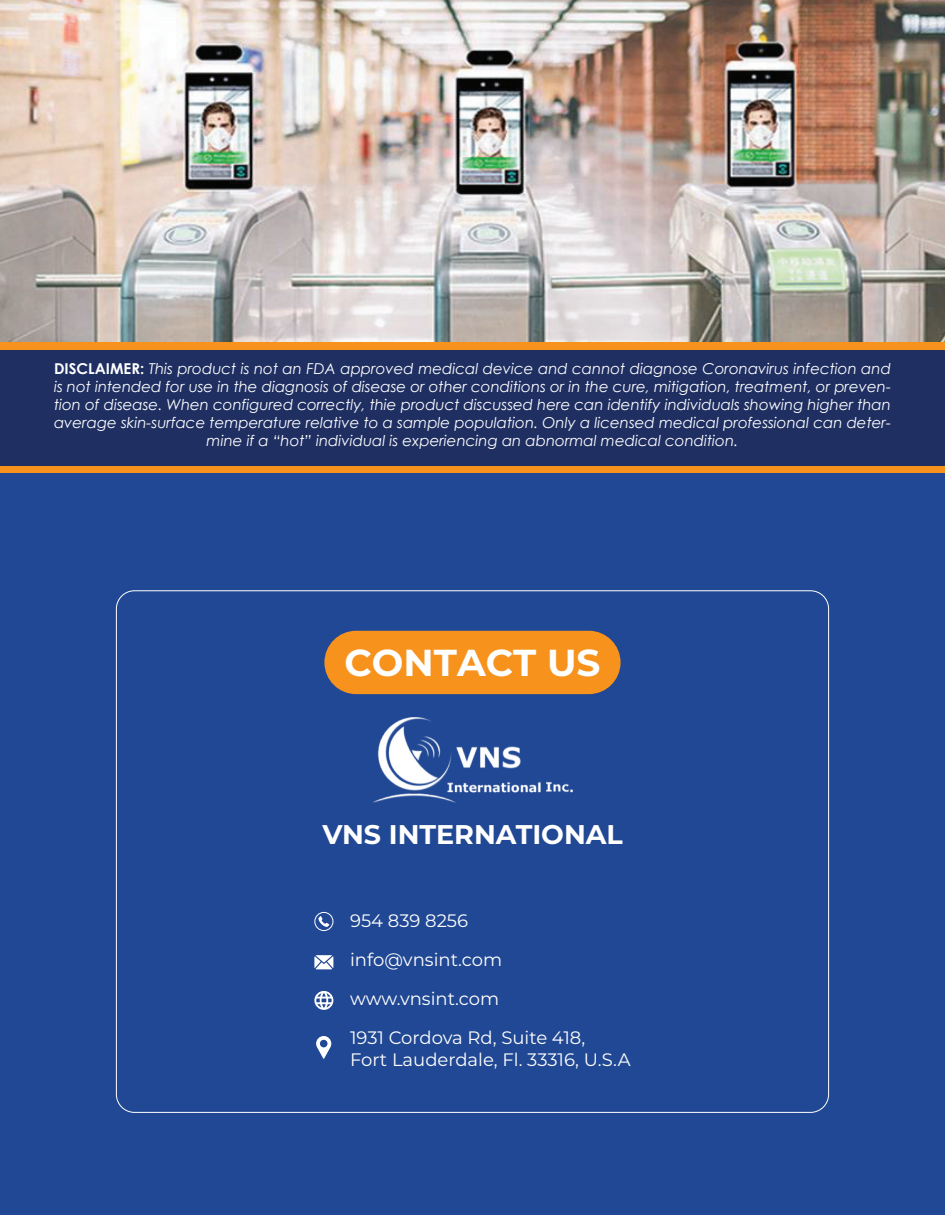
<style>
.page{position:relative;width:945px;height:1215px;background:#fff}
.page>*{position:absolute;margin:0;border:0;box-sizing:border-box;transform-origin:0 0}
.t1{font:700 37.5px "Montserrat";color:#fff}
.t2{font:700 27px "Montserrat";color:#fff}
.t3{font:18px/39px "Montserrat";color:#fff}
.t4{font:italic 15px/18px "Century Gothic";color:#fff;text-align:center}
.s1{font-weight:700;font-style:normal}
</style>
<div class="page">
<img style="left:0;top:0;width:945px;height:342px">
<div style="left:0;top:450px;width:945px;height:765px;background:#214894"></div>
<div style="left:0;top:342px;width:945px;height:131px;background:#f7931d"></div>
<div style="left:0;top:350px;width:945px;height:115px;background:#1f2f62"></div>
<div style="left:324px;top:631px;width:297px;height:63px;background:#f7931d;border-radius:32px"></div>
<img style="left:373px;top:718px;width:200px;height:85px">
<svg style="left:314px;top:955px;width:19px;height:14px"></svg>
<svg style="left:318px;top:916px;width:11px;height:11px"></svg>
<div style="left:314px;top:912px;width:19px;height:19px;border:1px solid #fff;border-radius:50%"></div>
<svg style="left:316px;top:1036px;width:15px;height:23px"></svg>
<svg style="left:314px;top:991px;width:19px;height:19px"></svg>
<p class="t4" style="left:54px;top:359px;width:839px"><span class="s1">DISCLAIMER:</span> This product is not an FDA approved medical device and cannot diagnose Coronavirus infection and is not intended for use in the diagnosis of disease or other conditions or in the cure, mitigation, treatment, or preven&shy;tion of disease. When configured correctly, thie product discussed here can identify individuals showing higher than average skin-surface temperature relative to a sample population. Only a licensed medical professional can deter&shy;mine if a “hot” individual is experiencing an abnormal medical condition.</p>
<h1 class="t1" style="left:344px;top:635px;width:258px">CONTACT US</h1>
<h2 class="t2" style="left:322px;top:815px;width:302px">VNS INTERNATIONAL</h2>
<p class="t3" style="left:350px;top:900px;width:237px">954 839 8256 info@vnsint.com www.vnsint.com<br>1931 Cordova Rd, Suite 418,</p>
<p class="t3" style="left:350px;top:1040px;width:282px">Fort Lauderdale, Fl. 33316, U.S.A</p>
</div>
